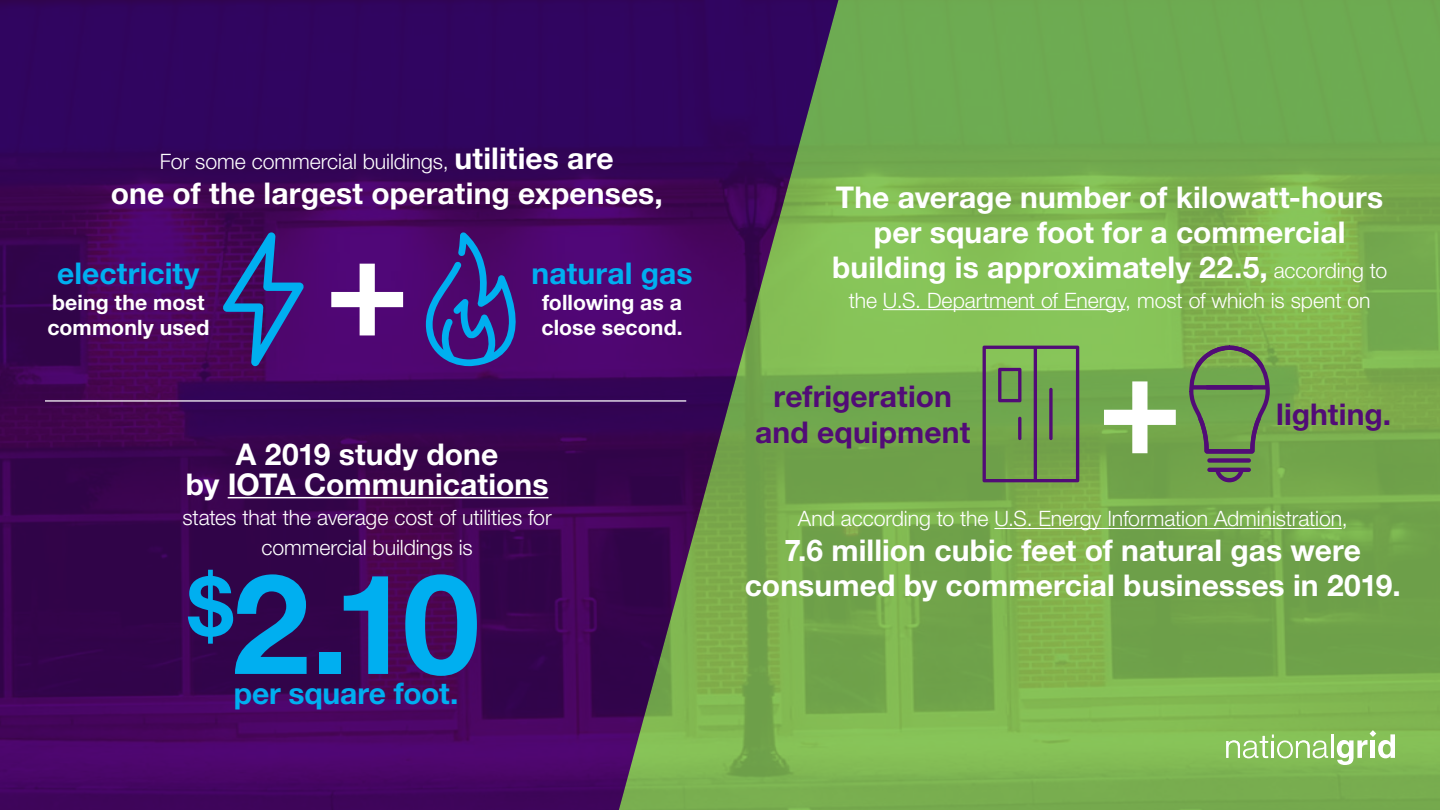
<style>
.page{position:relative;width:1440px;height:810px;background:#fff}
.page>*{position:absolute;margin:0;border:0;box-sizing:border-box;transform-origin:0 0}
.t1{font:700 142.25px "Helvetica Neue LT Pro";color:#fff}
.t2{font:700 139.38px "Helvetica Neue LT Pro";color:#00aff0}
.t3{font:700 30px/35px "Helvetica Neue LT Pro";letter-spacing:.005em;color:#fff;text-align:center}
.t4{font:700 30px "Helvetica Neue LT Pro";color:#00aff0}
.t5{font:700 30px/36px "Helvetica Neue LT Pro";letter-spacing:.005em;color:#510c76;text-align:center}
.t6{font:300 21.25px/30px "Helvetica Neue LT Pro";letter-spacing:-.005em;color:#fff;text-align:center}
.t7{font:700 21.25px/25.5px "Helvetica Neue LT Pro";letter-spacing:.005em;color:#fff}
.s1{font-weight:700;font-size:30px}
.s2{font-weight:300;font-size:21.25px}
</style>
<div class="page">
<img style="left:838px;top:0;width:602px;height:810px">
<img style="left:0;top:0;width:838px;height:810px">
<svg style="left:1337px;top:730px;width:58px;height:35px"></svg>
<svg style="left:1226px;top:735px;width:102px;height:23px"></svg>
<hr style="left:1332px;top:735px;width:2px;height:23px;background:#fff">
<svg style="left:223px;top:232px;width:81px;height:134px;background:#372e82"></svg>
<hr style="left:883px;top:309px;width:242px;height:1px;background:#fff">
<hr style="left:994px;top:528px;width:348px;height:1px;background:#fff">
<hr style="left:228px;top:497px;width:320px;height:1px;background:#fff">
<hr style="left:45px;top:400px;width:641px;height:2px;background:#fff">
<svg style="left:426px;top:232px;width:93px;height:134px;background:#38338e"></svg>
<svg style="left:1189px;top:346px;width:81px;height:108px;background:#6d8a54"></svg>
<div style="left:1207px;top:458px;width:44px;height:5px;background:#510c76;border-radius:2px"></div>
<svg style="left:1207px;top:468px;width:44px;height:14px"></svg>
<svg style="left:983px;top:346px;width:96px;height:136px;background:#6e8d54"></svg>
<p class="t6" style="left:160px;top:146px;width:455px">For some commercial buildings, <span class="s1">utilities are</span></p>
<p class="t3" style="left:111px;top:175px;width:554px">one of the largest operating expenses,</p>
<p class="t3" style="left:832px;top:178px;width:556px">The average number of kilowatt-hours per square foot for a commercial building is approximately 22.5, <span class="s2">according to</span></p>
<p class="t6" style="left:849px;top:285px;width:524px">the U.S. Department of Energy, most of which is spent on</p>
<p class="t4" style="left:57px;top:255px;width:144px">electricity</p>
<p class="t7" style="left:47px;top:289px;width:163px">being the most commonly used</p>
<p class="t4" style="left:532px;top:255px;width:162px">natural gas</p>
<p class="t7" style="left:542px;top:289px;width:142px">following as a</p>
<h1 class="t1" style="left:324px;top:195px;width:87px">+</h1>
<p class="t7" style="left:541px;top:315px;width:143px">close second.</p>
<p class="t3" style="left:186px;top:438px;width:364px;line-height:30px">A 2019 study done<br>by IOTA Communications</p>
<p class="t6" style="left:183px;top:502px;width:371px">states that the average cost of utilities for commercial buildings is</p>
<h2 class="t2" style="left:188px;top:536px;width:293px"><sup>$</sup>2.10</h2>
<p class="t4" style="left:234px;top:674px;width:226px">per square foot.</p>
<p class="t5" style="left:755px;top:377px;width:217px">refrigeration and equipment</p>
<h1 class="t1" style="left:1097px;top:313px;width:87px">+</h1>
<p class="t5" style="left:1276px;top:395px;width:117px">lighting.</p>
<p class="t6" style="left:798px;top:503px;width:551px">And according to the U.S. Energy Information Administration,</p>
<p class="t3" style="left:745px;top:532px;width:657px">7.6 million cubic feet of natural gas were consumed by commercial businesses in 2019.</p>
</div>
